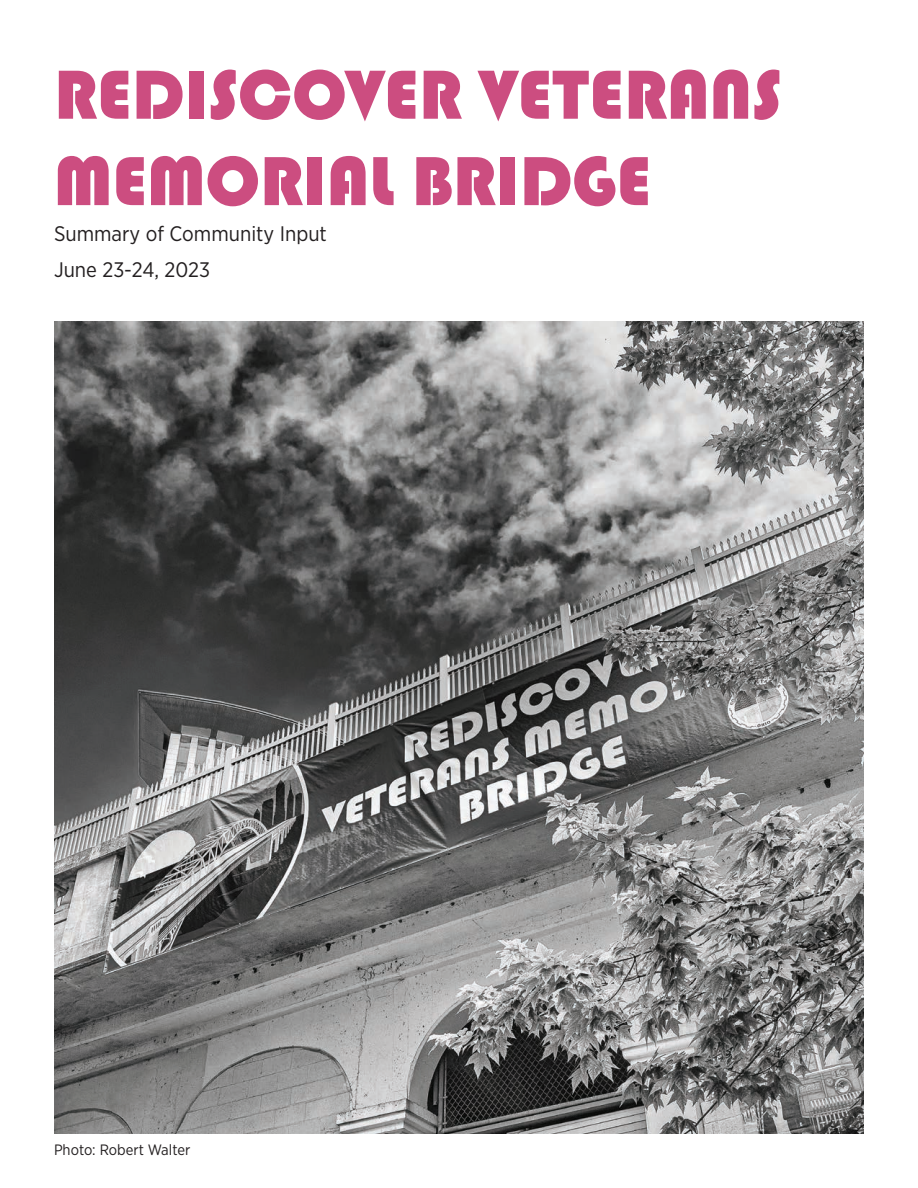
<style>
.page{position:relative;width:918px;height:1188px;background:#fff}
.page>*{position:absolute;margin:0;border:0;box-sizing:border-box;transform-origin:0 0}
.t1{font:72px/86.4px "Bauhaus 93";color:#cc4d80}
.t2{font:21px/36px "Gotham Narrow";color:#231f20}
.t3{font:15px "Gotham Narrow";color:#231f20}
</style>
<div class="page">
<img style="left:54px;top:322px;width:810px;height:812px">
<h1 class="t1" style="left:54px;top:52px;width:729px">REDISCOVER VETERANS<br>MEMORIAL BRIDGE</h1>
<h3 class="t2" style="left:54px;top:215px;width:274px">Summary of Community Input<br>June 23-24, 2023</h3>
<p class="t3" style="left:54px;top:1140px;width:138px">Photo: Robert Walter</p>
</div>
